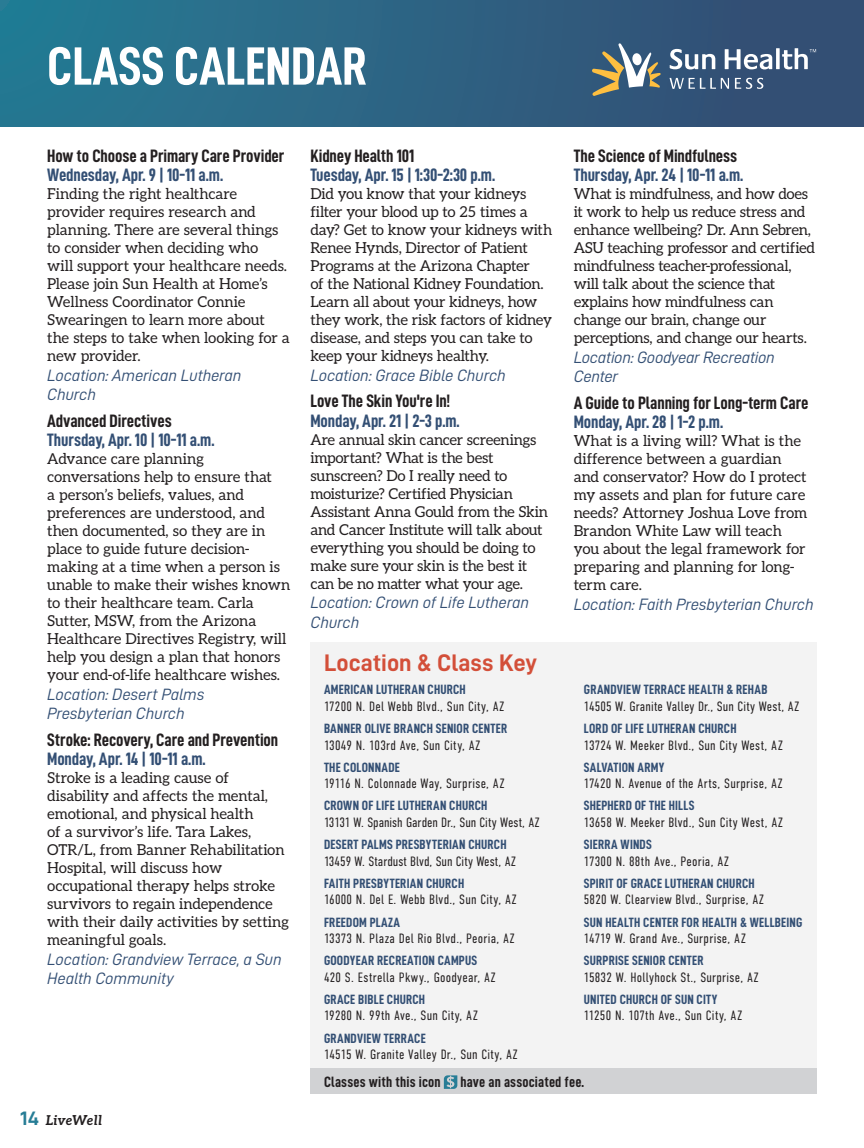
<style>
.page{position:relative;width:864px;height:1148px;background:#fff}
.page>*{position:absolute;margin:0;border:0;box-sizing:border-box;transform-origin:0 0}
.t1{font:54px "D DIN Condensed Bold";color:#fff}
.t2{font:24px "D DIN Bold";color:#d34f39}
.Class_Description{font:18px/19.5px "D DIN Condensed Bold";letter-spacing:-.01em;color:#334f74}
.Class_Description-2{font:18px/19.5px "D DIN Condensed Bold";letter-spacing:-.01em;color:#231f20}
.Class_Description-3{font:16.5px/19.5px "D DIN Italic";letter-spacing:-.015em;color:#334f74}
.Class_Description-4{font:15px/18px "Aleo";letter-spacing:-.015em;color:#231f20}
.Body_Copy{font:15px "D DIN Condensed Bold";letter-spacing:.01em;color:#231f20}
.Body_Copy-2{font:300 13.5px/16.5px "DIN Condensed";letter-spacing:.015em;color:#231f20}
.Body_Copy-3{font:13.5px/16.5px "D DIN Condensed Bold";letter-spacing:.015em;color:#334f74}
.Body_Copy-4{font:300 13.5px/16.5px "DIN Condensed";letter-spacing:-.005em;color:#231f20}
.t3{font:italic 700 13.5px "Aleo";color:#231f20}
.s1{color:#334f74}
.s2{color:#231f20}
.s3{font-family:"D DIN Condensed Bold";font-weight:400;color:#334f74}
.s4{font-family:"DIN Condensed";font-weight:300;color:#231f20}
.s5{font-family:"D DIN Exp Bold";font-weight:400;font-style:normal;font-size:19.5px;color:#277d96}
</style>
<div class="page">
<div style="left:310px;top:642px;width:507px;height:426px;background:#f3f3f3"></div>
<div style="left:310px;top:1068px;width:507px;height:26px;background:#d1d2d4"></div>
<svg style="left:444px;top:1075px;width:13px;height:13px"></svg>
<div style="left:0;top:0;width:864px;height:126px;background:linear-gradient(to right,#257b94,#354a71)"></div>
<svg style="left:670px;top:78px;width:59px;height:11px"></svg>
<svg style="left:735px;top:78px;width:28px;height:11px"></svg>
<svg style="left:592px;top:43px;width:69px;height:53px;background:#748284"></svg>
<svg style="left:670px;top:49px;width:45px;height:20px"></svg>
<svg style="left:725px;top:49px;width:47px;height:20px"></svg>
<svg style="left:776px;top:48px;width:4px;height:21px"></svg>
<svg style="left:782px;top:48px;width:34px;height:21px"></svg>
<p class="t1" style="left:47px;top:36px;width:321px">CLASS CALENDAR</p>
<p class="Class_Description-2" style="left:47px;top:146px;width:239px">How to Choose a Primary Care Provider<br><span class="s1">Wednesday, Apr. 9 | 10-11 a.m.</span></p>
<p class="Class_Description-4" style="left:47px;top:184px;width:244px">Finding the right healthcare provider requires research and planning. There are several things to consider when deciding who<br>will support your healthcare needs.<br>Please join Sun Health at Home’s<br>Wellness Coordinator Connie<br>Swearingen to learn more about the steps to take when looking for a new provider.</p>
<p class="Class_Description-3" style="left:47px;top:365px;width:196px">Location: American Lutheran<br>Church</p>
<p class="Class_Description" style="left:47px;top:410px;width:169px"><span class="s2">Advanced Directives<br></span>Thursday, Apr. 10 | 10-11 a.m.</p>
<p class="Class_Description-4" style="left:47px;top:449px;width:245px">Advance care planning conversations help to ensure that<br>a person’s beliefs, values, and preferences are understood, and then documented, so they are in place to guide future decision&shy;making at a time when a person is unable to make their wishes known to their healthcare team. Carla<br>Sutter, MSW, from the Arizona<br>Healthcare Directives Registry, will help you design a plan that honors your end-of-life healthcare wishes.</p>
<p class="Class_Description-3" style="left:47px;top:684px;width:159px">Location: Desert Palms<br>Presbyterian Church</p>
<p class="Class_Description-2" style="left:47px;top:729px;width:232px">Stroke: Recovery, Care and Prevention<br><span class="s1">Monday, Apr. 14 | 10-11 a.m.</span></p>
<p class="Class_Description-4" style="left:47px;top:768px;width:243px">Stroke is a leading cause of disability and affects the mental, emotional, and physical health<br>of a survivor’s life. Tara Lakes,<br>OTR/L, from Banner Rehabilitation<br>Hospital, will discuss how occupational therapy helps stroke survivors to regain independence with their daily activities by setting meaningful goals.</p>
<p class="Class_Description-3" style="left:47px;top:949px;width:236px">Location: Grandview Terrace, a Sun<br>Health Community</p>
<p class="Class_Description" style="left:310px;top:146px;width:186px"><span class="s2">Kidney Health 101<br></span>Tuesday, Apr. 15 | 1:30-2:30 p.m.</p>
<p class="Class_Description-4" style="left:310px;top:184px;width:243px">Did you know that your kidneys filter your blood up to 25 times a day? Get to know your kidneys with<br>Renee Hynds, Director of Patient<br>Programs at the Arizona Chapter<br>of the National Kidney Foundation.<br>Learn all about your kidneys, how they work, the risk factors of kidney disease, and steps you can take to keep your kidneys healthy.</p>
<p class="Class_Description-3" style="left:310px;top:365px;width:197px">Location: Grace Bible Church</p>
<p class="Class_Description" style="left:310px;top:391px;width:151px"><span class="s2">Love The Skin You're In!<br></span>Monday, Apr. 21 | 2-3 p.m.</p>
<p class="Class_Description-4" style="left:310px;top:430px;width:239px">Are annual skin cancer screenings important? What is the best sunscreen? Do I really need to moisturize? Certified Physician<br>Assistant Anna Gould from the Skin and Cancer Institute will talk about everything you should be doing to make sure your skin is the best it can be no matter what your age.</p>
<p class="Class_Description-3" style="left:310px;top:592px;width:220px">Location: Crown of Life Lutheran<br>Church</p>
<p class="t2" style="left:324px;top:649px;width:215px">Location &amp; Class Key</p>
<p class="Body_Copy-2" style="left:324px;top:681px;width:182px"><span class="s3">AMERICAN LUTHERAN CHURCH<br></span>17200 N. Del Webb Blvd., Sun City, AZ</p>
<p class="Body_Copy-3" style="left:324px;top:720px;width:185px">BANNER OLIVE BRANCH SENIOR CENTER<br><span class="s4">13049 N. 103rd Ave, Sun City, AZ</span></p>
<p class="Body_Copy-2" style="left:324px;top:759px;width:182px"><span class="s3">THE COLONNADE<br></span>19116 N. Colonnade Way, Surprise, AZ</p>
<p class="Body_Copy-4" style="left:324px;top:797px;width:217px"><span class="s3">CROWN OF LIFE LUTHERAN CHURCH<br></span>13131 W. Spanish Garden Dr., Sun City West, AZ</p>
<p class="Body_Copy-2" style="left:324px;top:836px;width:194px"><span class="s3">DESERT PALMS PRESBYTERIAN CHURCH<br></span>13459 W. Stardust Blvd, Sun City West, AZ</p>
<p class="Body_Copy-2" style="left:324px;top:875px;width:194px"><span class="s3">FAITH PRESBYTERIAN CHURCH<br></span>16000 N. Del E. Webb Blvd., Sun City, AZ</p>
<p class="Body_Copy-2" style="left:324px;top:913px;width:192px"><span class="s3">FREEDOM PLAZA<br></span>13373 N. Plaza Del Rio Blvd., Peoria, AZ</p>
<p class="Body_Copy-2" style="left:324px;top:952px;width:174px"><span class="s3">GOODYEAR RECREATION CAMPUS<br></span>420 S. Estrella Pkwy., Goodyear, AZ</p>
<p class="Body_Copy-2" style="left:324px;top:991px;width:156px"><span class="s3">GRACE BIBLE CHURCH<br></span>19280 N. 99th Ave., Sun City, AZ</p>
<p class="Body_Copy-2" style="left:324px;top:1029px;width:195px"><span class="s3">GRANDVIEW TERRACE<br></span>14515 W. Granite Valley Dr., Sun City, AZ</p>
<p class="Class_Description" style="left:574px;top:146px;width:171px"><span class="s2">The Science of Mindfulness<br></span>Thursday, Apr. 24 | 10-11 a.m.</p>
<p class="Class_Description-4" style="left:574px;top:184px;width:243px">What is mindfulness, and how does it work to help us reduce stress and enhance wellbeing? Dr. Ann Sebren, ASU teaching professor and certified mindfulness teacher-professional, will talk about the science that explains how mindfulness can change our brain, change our perceptions, and change our hearts.</p>
<p class="Class_Description-3" style="left:574px;top:347px;width:203px">Location: Goodyear Recreation<br>Center</p>
<p class="Class_Description-2" style="left:574px;top:392px;width:236px">A Guide to Planning for Long-term Care<br><span class="s1">Monday, Apr. 28 | 1-2 p.m.</span></p>
<p class="Class_Description-4" style="left:574px;top:431px;width:235px">What is a living will? What is the difference between a guardian and conservator? How do I protect my assets and plan for future care needs? Attorney Joshua Love from<br>Brandon White Law will teach you about the legal framework for preparing and planning for long&shy;term care.</p>
<p class="Class_Description-3" style="left:574px;top:594px;width:241px">Location: Faith Presbyterian Church</p>
<p class="Body_Copy-2" style="left:584px;top:681px;width:217px"><span class="s3">GRANDVIEW TERRACE HEALTH &amp; REHAB<br></span>14505 W. Granite Valley Dr., Sun City West, AZ</p>
<p class="Body_Copy-2" style="left:584px;top:720px;width:201px"><span class="s3">LORD OF LIFE LUTHERAN CHURCH<br></span>13724 W. Meeker Blvd., Sun City West, AZ</p>
<p class="Body_Copy-2" style="left:584px;top:759px;width:201px"><span class="s3">SALVATION ARMY<br></span>17420 N. Avenue of the Arts, Surprise, AZ</p>
<p class="Body_Copy-2" style="left:584px;top:797px;width:201px"><span class="s3">SHEPHERD OF THE HILLS<br></span>13658 W. Meeker Blvd., Sun City West, AZ</p>
<p class="Body_Copy-2" style="left:584px;top:836px;width:147px"><span class="s3">SIERRA WINDS<br></span>17300 N. 88th Ave., Peoria, AZ</p>
<p class="Body_Copy-2" style="left:584px;top:875px;width:182px"><span class="s3">SPIRIT OF GRACE LUTHERAN CHURCH<br></span>5820 W. Clearview Blvd., Surprise, AZ</p>
<p class="Body_Copy-3" style="left:584px;top:913px;width:220px">SUN HEALTH CENTER FOR HEALTH &amp; WELLBEING<br><span class="s4">14719 W. Grand Ave., Surprise, AZ</span></p>
<p class="Body_Copy-2" style="left:584px;top:952px;width:177px"><span class="s3">SURPRISE SENIOR CENTER<br></span>15832 W. Hollyhock St., Surprise, AZ</p>
<p class="Body_Copy-2" style="left:584px;top:991px;width:160px"><span class="s3">UNITED CHURCH OF SUN CITY<br></span>11250 N. 107th Ave., Sun City, AZ</p>
<p class="t3" style="left:20px;top:1109px;width:83px"><span class="s5">14</span> LiveWell</p>
<p class="Body_Copy" style="left:324px;top:1073px;width:118px">Classes with this icon</p>
<p class="Body_Copy" style="left:461px;top:1073px;width:125px">have an associated fee.</p>
</div>
